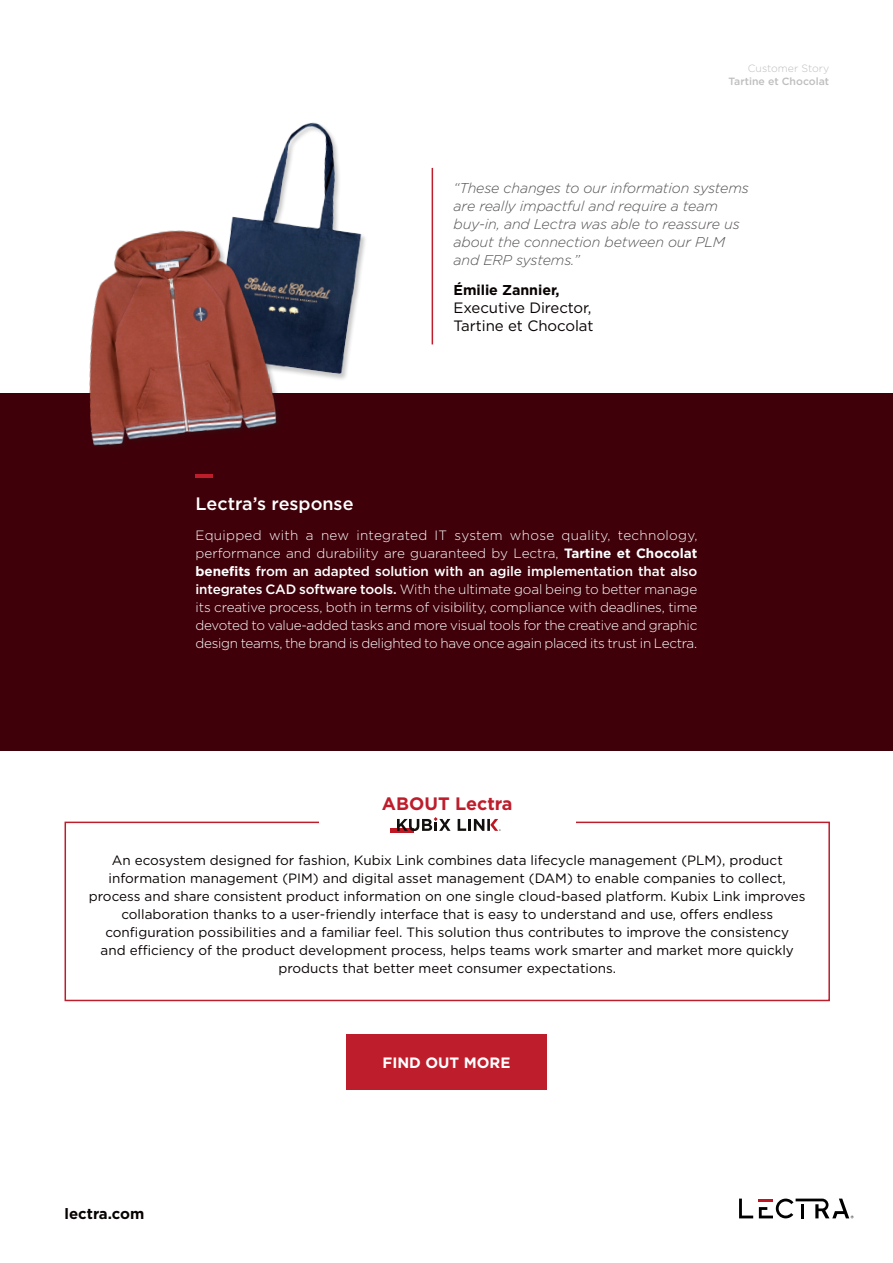
<style>
.page{position:relative;width:893px;height:1263px;background:#fff}
.page>*{position:absolute;margin:0;border:0;box-sizing:border-box;transform-origin:0 0}
.t1{font:500 18px "Gotham";color:#fff}
.t2{font:700 18px "Gotham";color:#be1d2c}
.t3{font:15px/18px "Gotham";letter-spacing:-.005em;color:#080302}
.t4{font:700 15px "Gotham";color:#fff}
.t5{font:700 15px "Gotham";color:#080302}
.t6{font:italic 300 14.25px/18px "Gotham";letter-spacing:-.01em;color:#545151}
.t7{font:700 14.25px "Gotham";letter-spacing:-.005em;color:#080302}
.t8{font:13.5px/18px "Gotham";color:#080302;text-align:center}
.t9{font:300 13.5px/18px "Gotham";letter-spacing:-.025em;color:#fff;text-align:justify}
.t10{font:500 10.5px "Gotham";color:#bfbebe}
.t11{font:300 10.5px "Gotham";color:#bfbebe}
.s1{font-weight:700}
.s2{font-weight:500}
</style>
<div class="page">
<div style="left:0;top:393px;width:893px;height:357px;background:#3f0009"></div>
<div style="left:65px;top:822px;width:765px;height:179px;border:2px solid #be1d2c"></div>
<div style="left:319px;top:791px;width:257px;height:82px;background:#fff"></div>
<div style="left:346px;top:1034px;width:201px;height:56px;background:#be1d2c"></div>
<svg style="left:739px;top:1198px;width:14px;height:20px"></svg>
<svg style="left:759px;top:1198px;width:95px;height:20px"></svg>
<hr style="left:390px;top:829px;width:24px;height:4px;background:#bd1823">
<svg style="left:397px;top:817px;width:54px;height:14px"></svg>
<svg style="left:458px;top:819px;width:43px;height:12px"></svg>
<hr style="left:196px;top:474px;width:17px;height:4px;background:#be1d2c">
<hr style="left:432px;top:168px;width:1px;height:176px;background:#be1d2c">
<img style="left:264px;top:122px;width:101px;height:257px">
<img style="left:89px;top:211px;width:207px;height:235px">
<p class="t11" style="left:748px;top:62px;width:83px">Customer Story</p>
<p class="t10" style="left:729px;top:74px;width:102px">Tartine et Chocolat</p>
<p class="t6" style="left:454px;top:178px;width:297px">“These changes to our information systems are really impactful and require a team buy-in, and Lectra was able to reassure us about the connection between our PLM and ERP systems.”</p>
<p class="t7" style="left:454px;top:280px;width:108px">Émilie Zannier,</p>
<p class="t3" style="left:454px;top:298px;width:141px">Executive Director,<br>Tartine et Chocolat</p>
<h1 class="t1" style="left:196px;top:492px;width:159px">Lectra’s response</h1>
<p class="t9" style="left:196px;top:526px;width:503px">Equipped with a new integrated IT system whose quality, technology, performance and durability are guaranteed by Lectra, <span class="s1">Tartine et Chocolat benefits</span> <span class="s2">from an adapted solution with an agile implementation that also integrates CAD software tools.</span> With the ultimate goal being to better manage its creative process, both in terms of visibility, compliance with deadlines, time devoted to value-added tasks and more visual tools for the creative and graphic design teams, the brand is delighted to have once again placed its trust in Lectra.</p>
<h1 class="t2" style="left:382px;top:792px;width:132px">ABOUT Lectra</h1>
<p class="t8" style="left:89px;top:851px;width:718px">An ecosystem designed for fashion, Kubix Link combines data lifecycle management (PLM), product information management (PIM) and digital asset management (DAM) to enable companies to collect, process and share consistent product information on one single cloud-based platform. Kubix Link improves collaboration thanks to a user-friendly interface that is easy to understand and use, offers endless configuration possibilities and a familiar feel. This solution thus contributes to improve the consistency<br>and efficiency of the product development process, helps teams work smarter and market more quickly products that better meet consumer expectations.</p>
<p class="t5" style="left:65px;top:1203px;width:81px">lectra.com</p>
<p class="t4" style="left:382px;top:1053px;width:129px">FIND OUT MORE</p>
</div>
